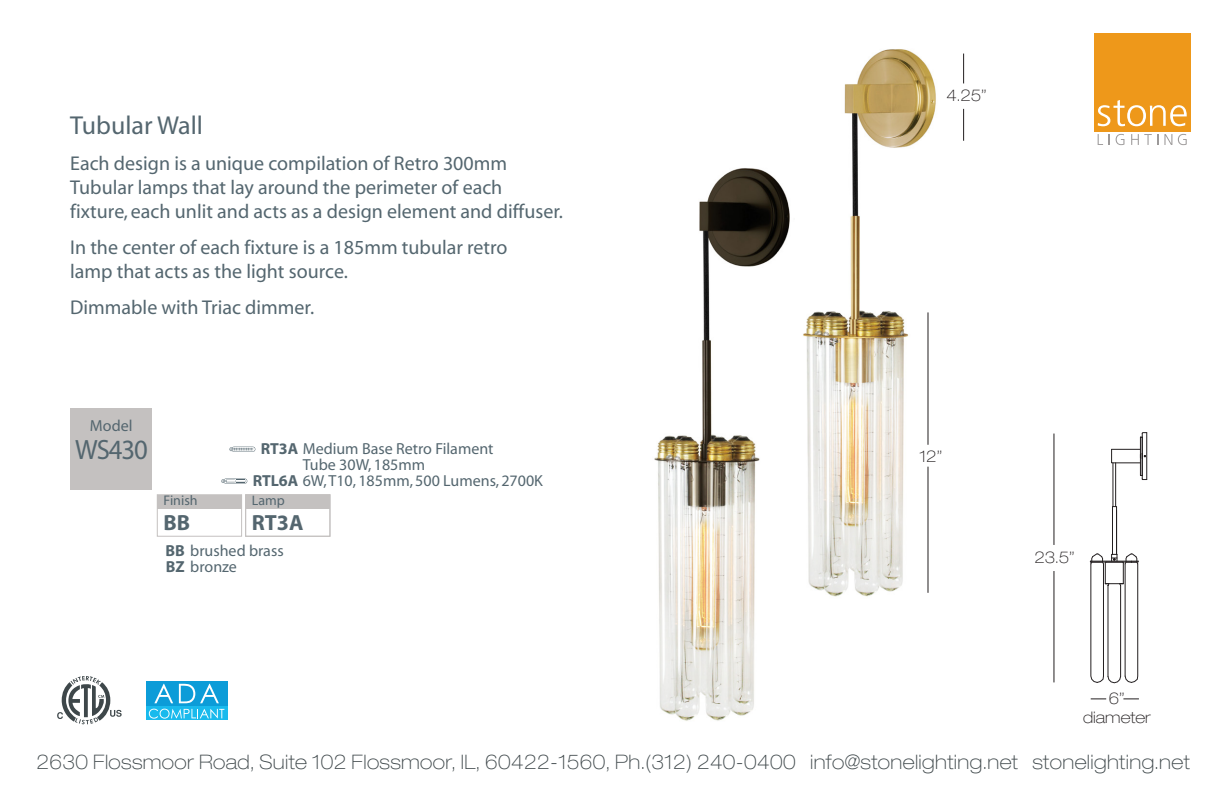
<style>
.page{position:relative;width:1224px;height:794px;background:#fff}
.page>*{position:absolute;margin:0;border:0;box-sizing:border-box;transform-origin:0 0}
.t1{font:28px "Myriad";letter-spacing:-.04em;color:#54666f;scale:.95 1}
.t2{font:26px "Myriad";color:#54666f}
.t3{font:700 22px "Myriad";color:#54666f}
.t4{font:20px/24px "Myriad";color:#54666f}
.t5{font:100 expanded 20px "Helvetica Neue LT Std";letter-spacing:.02em;color:#3e474a}
.t6{font:16px/16px "Myriad";color:#54666f}
.t7{font:100 expanded 16px/19.2px "Helvetica Neue LT Std";color:#231f20;text-align:center}
.t8{font:14px "Myriad";color:#54666f}
.s1{font-weight:700}
</style>
<div class="page">
<svg style="left:1098px;top:134px;width:5px;height:11px"></svg>
<svg style="left:1116px;top:134px;width:8px;height:11px"></svg>
<svg style="left:1131px;top:134px;width:27px;height:11px"></svg>
<svg style="left:1164px;top:134px;width:8px;height:11px"></svg>
<svg style="left:1178px;top:134px;width:9px;height:11px"></svg>
<div style="left:1095px;top:33px;width:96px;height:98px;background:#ee981a"></div>
<svg style="left:1098px;top:100px;width:89px;height:26px"></svg>
<svg style="left:57px;top:676px;width:65px;height:48px"></svg>
<div style="left:146px;top:681px;width:81px;height:24px;background:#0c9cd8"></div>
<svg style="left:146px;top:706px;width:81px;height:14px"></svg>
<svg style="left:149px;top:684px;width:75px;height:34px"></svg>
<img style="left:654px;top:49px;width:282px;height:672px">
<svg style="left:963px;top:54px;width:1px;height:29px"></svg>
<hr style="left:963px;top:109px;width:1px;height:32px;background:#231f20">
<hr style="left:928px;top:312px;width:1px;height:133px;background:#231f20">
<hr style="left:928px;top:466px;width:1px;height:127px;background:#231f20">
<div style="left:70px;top:408px;width:82px;height:81px;background:#c4c1c0"></div>
<div style="left:157px;top:494px;width:85px;height:43px;border:1px solid #c4c1c0"></div>
<div style="left:157px;top:495px;width:85px;height:14px;background:#c4c1c0"></div>
<div style="left:246px;top:495px;width:84px;height:14px;background:#c4c1c0"></div>
<div style="left:245px;top:494px;width:85px;height:43px;border:1px solid #c4c1c0"></div>
<svg style="left:229px;top:446px;width:26px;height:6px"></svg>
<svg style="left:221px;top:478px;width:26px;height:6px"></svg>
<hr style="left:1054px;top:571px;width:1px;height:111px;background:#231f20">
<hr style="left:1054px;top:433px;width:1px;height:112px;background:#231f20">
<svg style="left:1123px;top:698px;width:16px;height:1px"></svg>
<svg style="left:1091px;top:698px;width:15px;height:1px"></svg>
<hr style="left:1146px;top:432px;width:1px;height:47px;background:#231f20">
<svg style="left:1139px;top:474px;width:8px;height:6px"></svg>
<svg style="left:1140px;top:432px;width:8px;height:5px"></svg>
<hr style="left:1140px;top:437px;width:1px;height:38px;background:#231f20">
<hr style="left:1142px;top:437px;width:1px;height:38px;background:#231f20">
<svg style="left:1111px;top:448px;width:35px;height:16px"></svg>
<hr style="left:1115px;top:463px;width:1px;height:43px;background:#231f20">
<hr style="left:1112px;top:463px;width:1px;height:43px;background:#231f20">
<svg style="left:1089px;top:505px;width:50px;height:179px"></svg>
<h2 class="t2" style="left:70px;top:112px;width:134px">Tubular Wall</h2>
<p class="t4" style="left:70px;top:152px;width:494px">Each design is a unique compilation of Retro 300mm<br>Tubular lamps that lay around the perimeter of each fixture, each unlit and acts as a design element and diffuser.</p>
<p class="t4" style="left:70px;top:236px;width:439px">In the center of each fixture is a 185mm tubular retro lamp that acts as the light source.</p>
<p class="t4" style="left:70px;top:296px;width:246px">Dimmable with Triac dimmer.</p>
<p class="t6" style="left:90px;top:418px;width:44px">Model</p>
<h1 class="t1" style="left:75px;top:435px;width:78px">WS430</h1>
<p class="t6" style="left:253px;top:434px;width:292px;line-height:32px;text-indent:8px"><span class="s1">RT3A</span> Medium Base Retro Filament<br><span class="s1">RTL6A</span> 6W, T10, 185mm, 500 Lumens, 2700K</p>
<p class="t6" style="left:303px;top:458px;width:124px">Tube 30W, 185mm</p>
<p class="t8" style="left:164px;top:494px;width:36px">Finish</p>
<p class="t8" style="left:252px;top:494px;width:34px">Lamp</p>
<p class="t3" style="left:252px;top:511px;width:53px">RT3A</p>
<p class="t3" style="left:164px;top:511px;width:28px">BB</p>
<p class="t6" style="left:166px;top:543px;width:120px"><span class="s1">BB</span> brushed brass<br><span class="s1">BZ</span> bronze</p>
<p class="t7" style="left:946px;top:86px;width:42px">4.25”</p>
<p class="t7" style="left:920px;top:446px;width:24px">12”</p>
<p class="t7" style="left:1034px;top:547px;width:42px">23.5”</p>
<p class="t7" style="left:1083px;top:688px;width:69px">6” diameter</p>
<p class="t5" style="left:37px;top:749px;width:1155px">2630 Flossmoor Road, Suite 102 Flossmoor, IL, 60422-1560, Ph.(312) 240-0400 info@stonelighting.net stonelighting.net</p>
</div>
